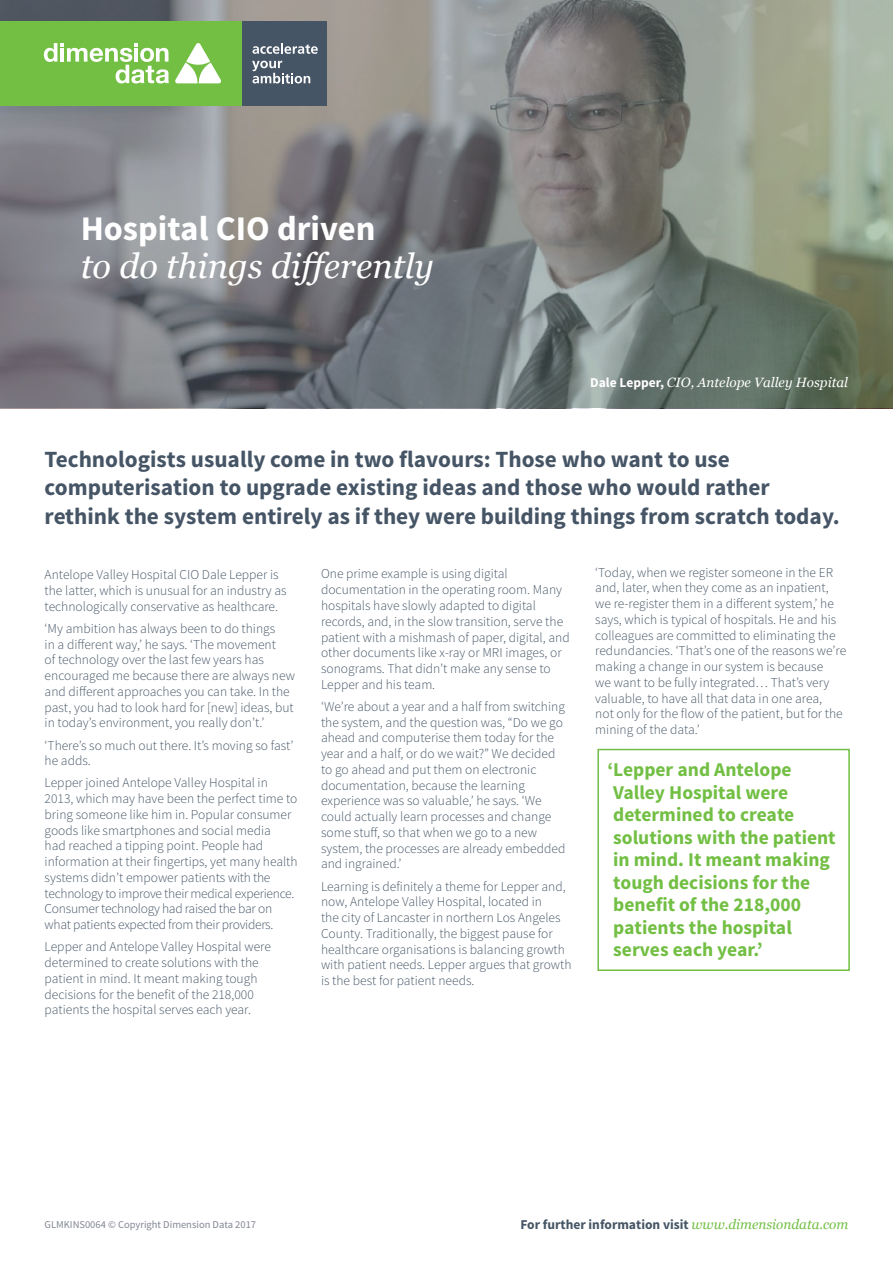
<style>
.page{position:relative;width:893px;height:1263px;background:#fff}
.page>*{position:absolute;margin:0;border:0;box-sizing:border-box;transform-origin:0 0}
.t1{font:italic 34.5px "Georgia";color:#fff}
.t2{font:700 34.5px "Source Sans Pro";color:#fff}
.t3{font:700 23.25px/28.5px "Source Sans Pro";color:#465566}
.t4{font:700 19.5px/22.5px "Source Sans Pro";color:#72bf44}
.t5{font:300 13.5px/15.8px "Source Sans Pro";color:#465566}
.t6{font:700 13.5px "Source Sans Pro";color:#455565}
.t7{font:italic 13.5px "Georgia";color:#fff}
.t8{font:10.5px "Source Sans Pro";color:#818693}
.s1{font-family:"Source Sans Pro";font-weight:700;font-style:normal}
.s2{font-family:"Georgia";font-weight:400;font-style:italic;color:#72bf44}
</style>
<div class="page">
<svg style="left:0;top:0;width:218px;height:408px;background:#83848a"></svg>
<img style="left:227px;top:0;width:666px;height:408px">
<div style="left:0;top:21px;width:243px;height:84px;background:#72bf44"></div>
<div style="left:243px;top:21px;width:84px;height:84px;background:#465566"></div>
<svg style="left:252px;top:43px;width:66px;height:11px"></svg>
<svg style="left:252px;top:61px;width:58px;height:22px"></svg>
<svg style="left:175px;top:43px;width:46px;height:40px"></svg>
<svg style="left:44px;top:43px;width:125px;height:40px"></svg>
<div style="left:597px;top:749px;width:253px;height:222px;border:2px solid #72bf44"></div>
<h1 class="t2" style="left:81px;top:207px;width:296px">Hospital CIO driven</h1>
<h1 class="t1" style="left:81px;top:241px;width:355px">to do things differently</h1>
<p class="t7" style="left:590px;top:373px;width:259px"><span class="s1">Dale Lepper,</span> CIO, Antelope Valley Hospital</p>
<h2 class="t3" style="left:45px;top:445px;width:797px">Technologists usually come in two flavours: Those who want to use computerisation to upgrade existing ideas and those who would rather rethink the system entirely as if they were building things from scratch today.</h2>
<p class="t5" style="left:45px;top:567px;width:244px">Antelope Valley Hospital CIO Dale Lepper is the latter, which is unusual for an industry as technologically conservative as healthcare.</p>
<p class="t5" style="left:45px;top:620px;width:252px">‘My ambition has always been to do things<br>in a different way,’ he says. ‘The movement<br>of technology over the last few years has encouraged me because there are always new and different approaches you can take. In the past, you had to look hard for [new] ideas, but in today’s environment, you really don’t.’</p>
<p class="t5" style="left:45px;top:737px;width:250px">‘There’s so much out there. It’s moving so fast’ he adds.</p>
<p class="t5" style="left:45px;top:775px;width:254px">Lepper joined Antelope Valley Hospital in 2013, which may have been the perfect time to bring someone like him in. Popular consumer goods like smartphones and social media<br>had reached a tipping point. People had information at their fingertips, yet many health systems didn’t empower patients with the technology to improve their medical experience.<br>Consumer technology had raised the bar on what patients expected from their providers.</p>
<p class="t5" style="left:45px;top:939px;width:228px">Lepper and Antelope Valley Hospital were determined to create solutions with the patient in mind. It meant making tough decisions for the benefit of the 218,000 patients the hospital serves each year.</p>
<p class="t5" style="left:321px;top:566px;width:250px">One prime example is using digital documentation in the operating room. Many hospitals have slowly adapted to digital records, and, in the slow transition, serve the patient with a mishmash of paper, digital, and other documents like x-ray or MRI images, or sonograms. That didn’t make any sense to Lepper and his team.</p>
<p class="t5" style="left:321px;top:699px;width:246px">‘We’re about a year and a half from switching the system, and the question was, “Do we go ahead and computerise them today for the year and a half, or do we wait?” We decided to go ahead and put them on electronic documentation, because the learning experience was so valuable,’ he says. ‘We could actually learn processes and change some stuff, so that when we go to a new system, the processes are already embedded and ingrained.’</p>
<p class="t5" style="left:321px;top:878px;width:252px">Learning is definitely a theme for Lepper and, now, Antelope Valley Hospital, located in<br>the city of Lancaster in northern Los Angeles County. Traditionally, the biggest pause for healthcare organisations is balancing growth with patient needs. Lepper argues that growth is the best for patient needs.</p>
<p class="t5" style="left:595px;top:564px;width:252px">‘Today, when we register someone in the ER and, later, when they come as an inpatient, we re-register them in a different system,’ he says, which is typical of hospitals. He and his colleagues are committed to eliminating the redundancies. ‘That’s one of the reasons we’re making a change in our system is because<br>we want to be fully integrated… That’s very valuable, to have all that data in one area,<br>not only for the flow of the patient, but for the mining of the data.’</p>
<h3 class="t4" style="left:607px;top:759px;width:230px">‘Lepper and Antelope<br>Valley Hospital were determined to create solutions with the patient in mind. It meant making tough decisions for the benefit of the 218,000 patients the hospital serves each year.’</h3>
<p class="t8" style="left:45px;top:1217px;width:213px">GLMKINS0064 © Copyright Dimension Data 2017</p>
<p class="t6" style="left:520px;top:1215px;width:329px">For further information visit <span class="s2">www.dimensiondata.com</span></p>
</div>
